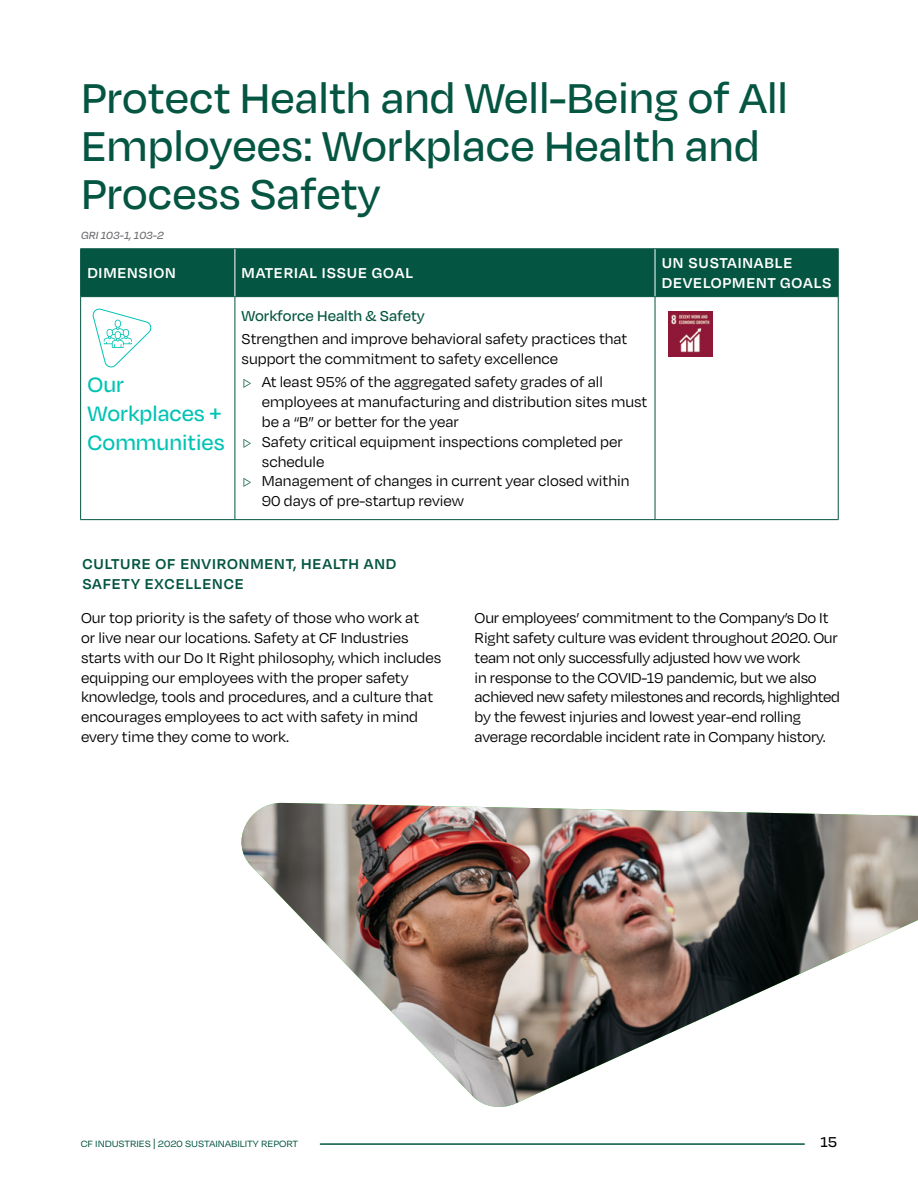
<style>
.page{position:relative;width:918px;height:1188px;background:#fff}
.page>*{position:absolute;margin:0;border:0;box-sizing:border-box;transform-origin:0 0}
.t1{font:500 48px/48px "Degular";color:#045541}
.t2{font:500 24px/28.8px "Degular";color:#00c3b4}
.t3{font:16.5px/19.8px "Degular";color:#000}
.t4{font:600 16.5px/19.8px "Degular";letter-spacing:.05em;color:#fff}
.t5{font:600 16.5px/19.8px "Degular";letter-spacing:.05em;color:#045541}
.t6{font:500 16.5px "Degular";color:#045541}
.t7{font:500 16.5px "Degular";color:#000}
.t8{font:12px "Degular";letter-spacing:-.005em;color:#045541}
.t9{font:italic 500 12px "Degular";color:#6d6e71}
.s1{font-size:12px;color:#045541}
</style>
<div class="page">
<hr style="left:320px;top:1143px;width:484px;height:2px;background:#045541">
<img style="left:241px;top:803px;width:677px;height:304px">
<div style="left:81px;top:249px;width:757px;height:47px;background:#045541"></div>
<hr style="left:80px;top:248px;width:155px;height:1px;background:#045541">
<hr style="left:80px;top:249px;width:1px;height:47px;background:#045541">
<hr style="left:235px;top:248px;width:420px;height:1px;background:#045541">
<hr style="left:655px;top:248px;width:184px;height:1px;background:#045541">
<hr style="left:838px;top:249px;width:1px;height:47px;background:#045541">
<hr style="left:80px;top:296px;width:155px;height:1px;background:#045541">
<hr style="left:80px;top:297px;width:1px;height:222px;background:#045541">
<hr style="left:235px;top:296px;width:420px;height:1px;background:#045541">
<hr style="left:235px;top:297px;width:1px;height:222px;background:#045541">
<hr style="left:655px;top:296px;width:184px;height:1px;background:#045541">
<hr style="left:655px;top:297px;width:1px;height:222px;background:#045541">
<hr style="left:838px;top:297px;width:1px;height:222px;background:#045541">
<hr style="left:235px;top:519px;width:420px;height:1px;background:#045541">
<hr style="left:655px;top:519px;width:184px;height:1px;background:#045541">
<hr style="left:235px;top:249px;width:1px;height:47px;background:#fff">
<hr style="left:655px;top:249px;width:1px;height:47px;background:#fff">
<hr style="left:80px;top:519px;width:155px;height:1px;background:#045541">
<svg style="left:93px;top:309px;width:58px;height:58px"></svg>
<img style="left:668px;top:312px;width:44px;height:44px">
<h1 class="t1" style="left:81px;top:72px;width:709px">Protect Health and Well-Being of All<br>Employees: Workplace Health and<br>Process Safety</h1>
<p class="t9" style="left:81px;top:228px;width:84px">GRI 103-1, 103-2</p>
<p class="t4" style="left:87px;top:262px;width:90px">DIMENSION</p>
<p class="t4" style="left:242px;top:262px;width:173px">MATERIAL ISSUE GOAL</p>
<p class="t4" style="left:662px;top:253px;width:171px">UN SUSTAINABLE<br>DEVELOPMENT GOALS</p>
<p class="t6" style="left:242px;top:306px;width:185px">Workforce Health &amp; Safety</p>
<p class="t3" style="left:242px;top:329px;width:387px">Strengthen and improve behavioral safety practices that support the commitment to safety excellence</p>
<p class="t3" style="left:242px;top:372px;width:363px"><span class="s1">▷</span> At least 95% of the aggregated safety grades of all</p>
<p class="t3" style="left:262px;top:391px;width:387px">employees at manufacturing and distribution sites must</p>
<p class="t3" style="left:262px;top:411px;width:199px">be a “B” or better for the year</p>
<p class="t3" style="left:242px;top:431px;width:383px"><span class="s1">▷</span> Safety critical equipment inspections completed per</p>
<p class="t3" style="left:262px;top:451px;width:64px">schedule</p>
<p class="t3" style="left:242px;top:471px;width:389px"><span class="s1">▷</span> Management of changes in current year closed within</p>
<p class="t3" style="left:262px;top:490px;width:204px">90 days of pre-startup review</p>
<h2 class="t2" style="left:88px;top:370px;width:139px">Our<br>Workplaces +<br>Communities</h2>
<p class="t5" style="left:82px;top:553px;width:315px">CULTURE OF ENVIRONMENT, HEALTH AND<br>SAFETY EXCELLENCE</p>
<p class="t3" style="left:81px;top:608px;width:362px">Our top priority is the safety of those who work at<br>or live near our locations. Safety at CF Industries starts with our Do It Right philosophy, which includes equipping our employees with the proper safety knowledge, tools and procedures, and a culture that encourages employees to act with safety in mind every time they come to work.</p>
<p class="t3" style="left:475px;top:608px;width:367px">Our employees’ commitment to the Company’s Do It Right safety culture was evident throughout 2020. Our team not only successfully adjusted how we work<br>in response to the COVID-19 pandemic, but we also achieved new safety milestones and records, highlighted by the fewest injuries and lowest year-end rolling average recordable incident rate in Company history.</p>
<p class="t8" style="left:81px;top:1136px;width:219px">CF Industries | 2020 sustainability Report</p>
<p class="t7" style="left:820px;top:1132px;width:18px">15</p>
</div>
